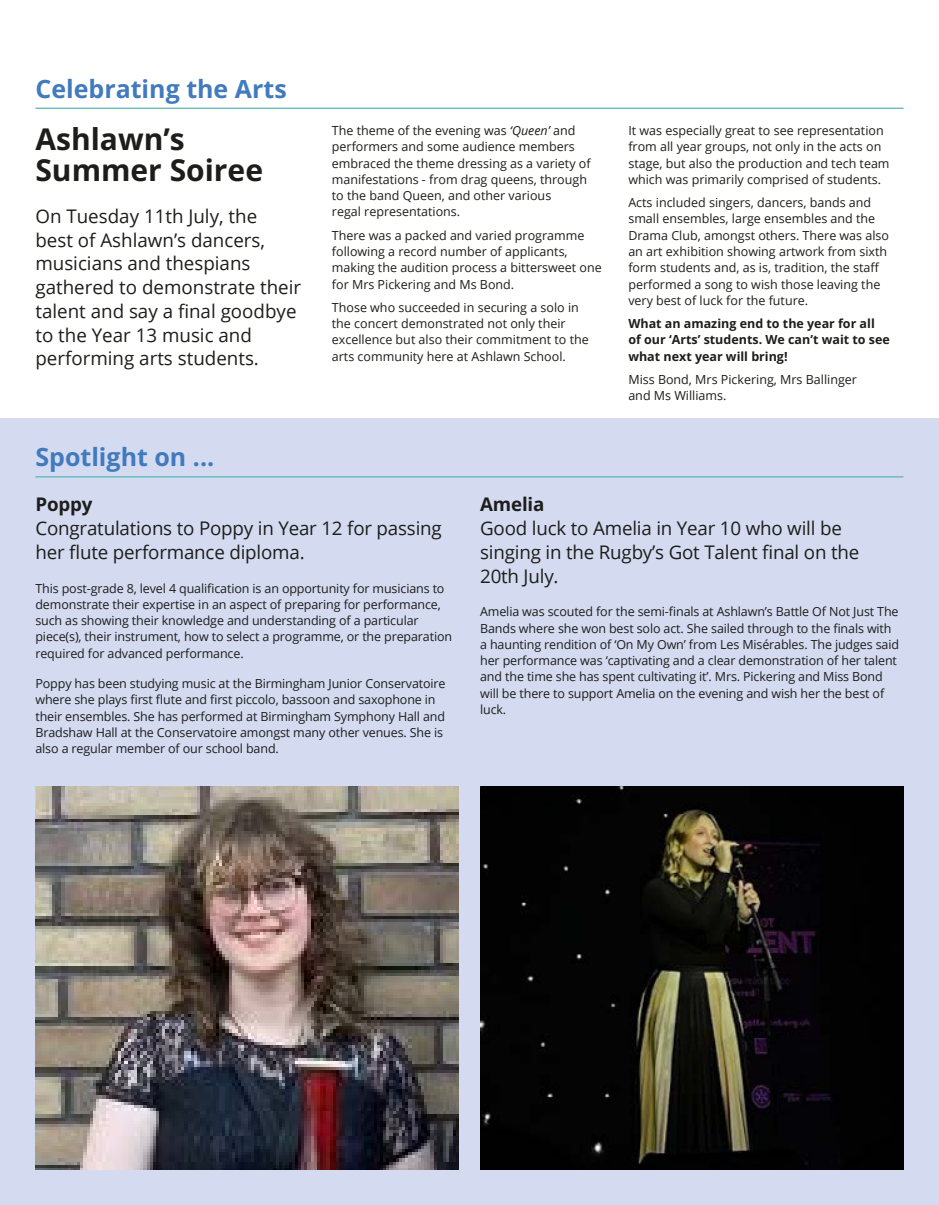
<style>
.page{position:relative;width:939px;height:1205px;background:#fff}
.page>*{position:absolute;margin:0;border:0;box-sizing:border-box;transform-origin:0 0}
.t1{font:700 30px/31.2px "Open Sans";color:#1d1d1b}
.t2{font:700 25px "Open Sans";color:#417abd}
.t3{font:18.75px/23.8px "Open Sans";color:#1d1d1b}
.t4{font:700 18.75px "Open Sans";letter-spacing:-.01em;color:#1d1d1b}
.t5{font:12.5px/16.2px "Open Sans";color:#1d1d1b}
.t6{font:700 12.5px/16.2px "Open Sans";color:#1d1d1b}
.s1{font-style:italic}
</style>
<div class="page">
<hr style="left:35px;top:108px;width:869px;height:1px;background:#56b6b1">
<div style="left:0;top:418px;width:939px;height:787px;background:#d4dbf0"></div>
<hr style="left:35px;top:476px;width:869px;height:1px;background:#56b6b1">
<img style="left:35px;top:787px;width:424px;height:382px">
<img style="left:480px;top:787px;width:424px;height:382px">
<h2 class="t2" style="left:35px;top:71px;width:253px">Celebrating the Arts</h2>
<h1 class="t1" style="left:35px;top:123px;width:229px">Ashlawn’s<br>Summer Soiree</h1>
<h3 class="t3" style="left:35px;top:204px;width:267px">On Tuesday 11th July, the<br>best of Ashlawn’s dancers, musicians and thespians gathered to demonstrate their talent and say a final goodbye to the Year 13 music and performing arts students.</h3>
<p class="t5" style="left:332px;top:122px;width:260px">The theme of the evening was <span class="s1">‘Queen’</span> and performers and some audience members embraced the theme dressing as a variety of manifestations - from drag queens, through to the band Queen, and other various<br>regal representations.</p>
<p class="t5" style="left:332px;top:227px;width:271px">There was a packed and varied programme following a record number of applicants, making the audition process a bittersweet one for Mrs Pickering and Ms Bond.</p>
<p class="t5" style="left:332px;top:299px;width:258px">Those who succeeded in securing a solo in the concert demonstrated not only their excellence but also their commitment to the arts community here at Ashlawn School.</p>
<p class="t5" style="left:628px;top:122px;width:263px">It was especially great to see representation from all year groups, not only in the acts on stage, but also the production and tech team which was primarily comprised of students.</p>
<p class="t5" style="left:628px;top:194px;width:262px">Acts included singers, dancers, bands and small ensembles, large ensembles and the Drama Club, amongst others. There was also an art exhibition showing artwork from sixth form students and, as is, tradition, the staff performed a song to wish those leaving the very best of luck for the future.</p>
<p class="t6" style="left:628px;top:315px;width:263px">What an amazing end to the year for all of our ‘Arts’ students. We can’t wait to see what next year will bring!</p>
<p class="t5" style="left:628px;top:371px;width:230px">Miss Bond, Mrs Pickering, Mrs Ballinger and Ms Williams.</p>
<h2 class="t2" style="left:35px;top:440px;width:180px">Spotlight on ...</h2>
<h3 class="t4" style="left:35px;top:491px;width:59px">Poppy</h3>
<h3 class="t3" style="left:35px;top:516px;width:408px">Congratulations to Poppy in Year 12 for passing her flute performance diploma.</h3>
<p class="t5" style="left:35px;top:580px;width:418px">This post-grade 8, level 4 qualification is an opportunity for musicians to demonstrate their expertise in an aspect of preparing for performance, such as showing their knowledge and understanding of a particular piece(s), their instrument, how to select a programme, or the preparation required for advanced performance.</p>
<p class="t5" style="left:35px;top:675px;width:412px">Poppy has been studying music at the Birmingham Junior Conservatoire where she plays first flute and first piccolo, bassoon and saxophone in their ensembles. She has performed at Birmingham Symphony Hall and Bradshaw Hall at the Conservatoire amongst many other venues. She is also a regular member of our school band.</p>
<h3 class="t4" style="left:480px;top:491px;width:66px">Amelia</h3>
<h3 class="t3" style="left:480px;top:516px;width:381px">Good luck to Amelia in Year 10 who will be singing in the Rugby’s Got Talent final on the<br>20th July.</h3>
<p class="t5" style="left:480px;top:603px;width:420px">Amelia was scouted for the semi-finals at Ashlawn’s Battle Of Not Just The Bands where she won best solo act. She sailed through to the finals with a haunting rendition of ‘On My Own’ from Les Misérables. The judges said her performance was ‘captivating and a clear demonstration of her talent and the time she has spent cultivating it’. Mrs. Pickering and Miss Bond will be there to support Amelia on the evening and wish her the best of luck.</p>
</div>
